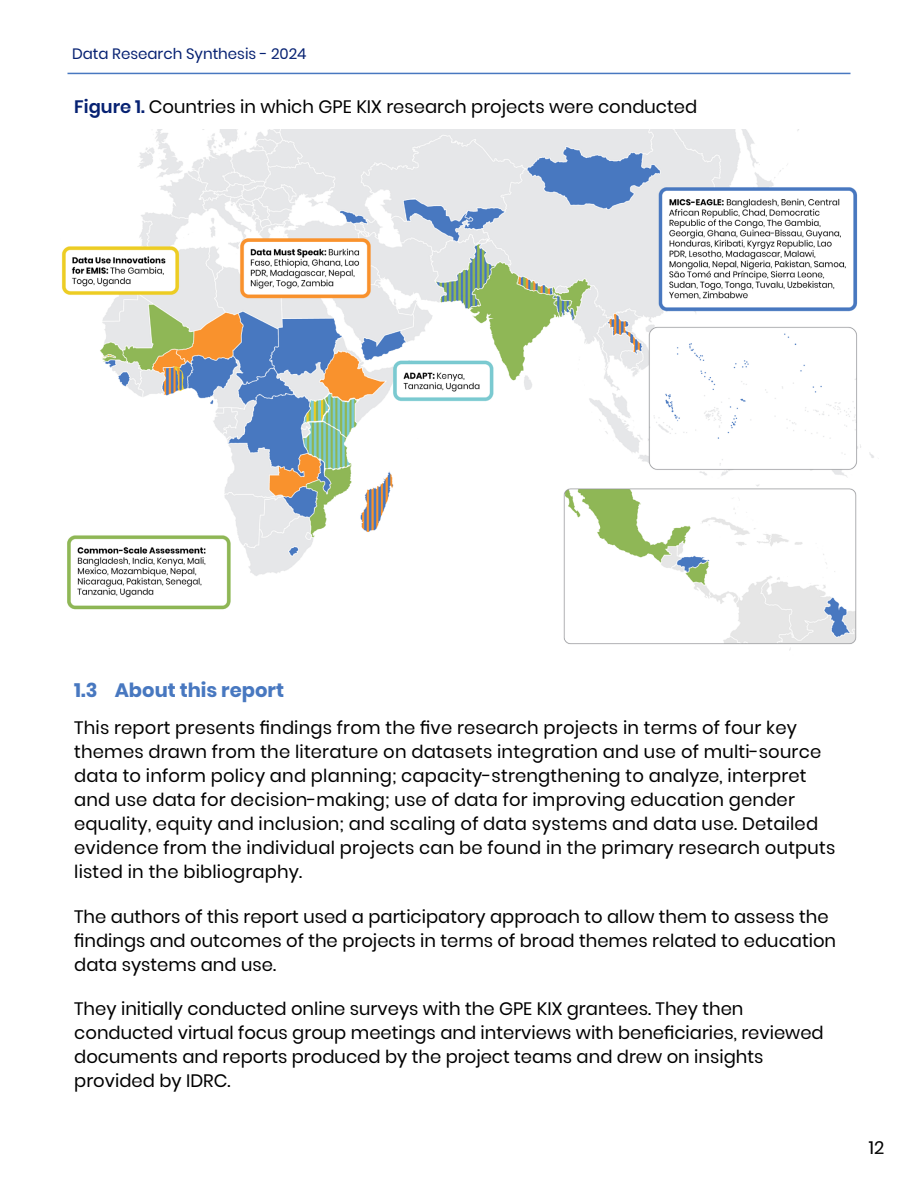
<style>
.page{position:relative;width:918px;height:1188px;background:#fff}
.page>*{position:absolute;margin:0;border:0;box-sizing:border-box;transform-origin:0 0}
.t1{font:700 19.5px "Poppins";color:#4878c0}
.t2{font:18px/24px "Poppins";letter-spacing:.01em;color:#000}
.t3{font:15px "Poppins";color:#062172}
.s1{font-weight:600;color:#062172}
</style>
<div class="page">
<hr style="left:68px;top:73px;width:782px;height:1px;background:#4878c0">
<img style="left:61px;top:130px;width:813px;height:521px">
<p class="t3" style="left:72px;top:45px;width:236px">Data Research Synthesis - 2024</p>
<p class="t2" style="left:74px;top:95px;width:624px"><span class="s1">Figure 1.</span> Countries in which GPE KIX research projects were conducted</p>
<p class="t1" style="left:74px;top:679px;width:211px">1.3 About this report</p>
<p class="t2" style="left:74px;top:716px;width:763px">This report presents findings from the five research projects in terms of four key themes drawn from the literature on datasets integration and use of multi-source data to inform policy and planning; capacity-strengthening to analyze, interpret and use data for decision-making; use of data for improving education gender equality, equity and inclusion; and scaling of data systems and data use. Detailed evidence from the individual projects can be found in the primary research outputs listed in the bibliography.</p>
<p class="t2" style="left:74px;top:904px;width:763px">The authors of this report used a participatory approach to allow them to assess the findings and outcomes of the projects in terms of broad themes related to education data systems and use.</p>
<p class="t2" style="left:74px;top:997px;width:751px">They initially conducted online surveys with the GPE KIX grantees. They then conducted virtual focus group meetings and interviews with beneficiaries, reviewed documents and reports produced by the project teams and drew on insights provided by IDRC.</p>
<p class="t2" style="left:869px;top:1136px;width:17px">12</p>
</div>
